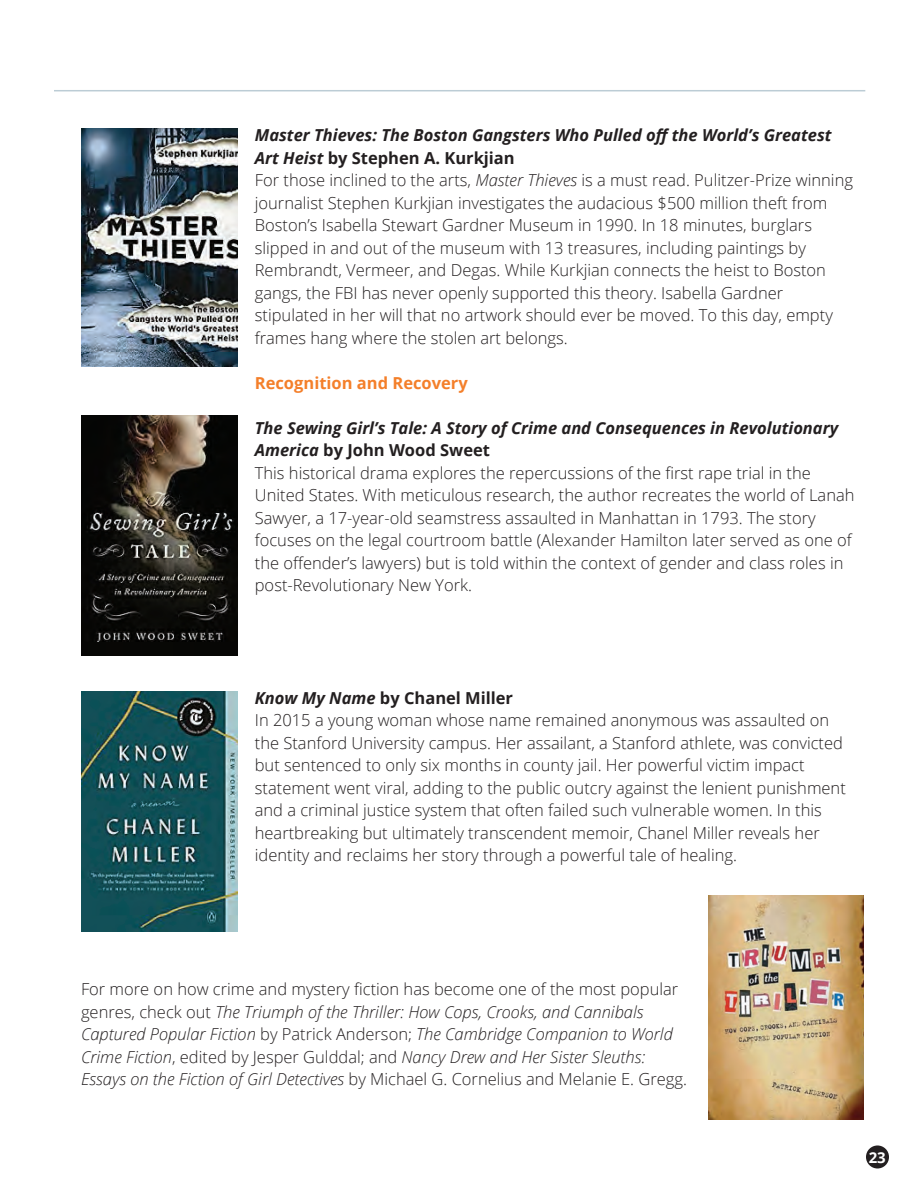
<style>
.page{position:relative;width:918px;height:1188px;background:#fff}
.page>*{position:absolute;margin:0;border:0;box-sizing:border-box;transform-origin:0 0}
.t1{font:300 16.5px/22.5px "Open Sans";color:#231f20}
.t2{font:italic 300 16.5px/22.5px "Open Sans";color:#231f20}
.t3{font:700 16.5px "Open Sans";color:#f47f2a}
.t4{font:700 15px "Open Sans";color:#fff}
.s1{font-weight:700;font-style:italic}
.s2{font-weight:700}
.s3{font-style:italic}
.s4{font-style:normal}
</style>
<div class="page">
<div style="left:866px;top:1145px;width:23px;height:23px;background:#231f20;border-radius:50%"></div>
<hr style="left:54px;top:90px;width:811px;height:1px;background:#bcccd5">
<img style="left:81px;top:415px;width:156px;height:240px">
<img style="left:81px;top:692px;width:156px;height:240px">
<img style="left:708px;top:896px;width:156px;height:223px">
<img style="left:81px;top:129px;width:156px;height:238px">
<p class="t1" style="left:255px;top:123px;width:600px"><span class="s1">Master Thieves: The Boston Gangsters Who Pulled off the World’s Greatest Art Heist</span> <span class="s2">by Stephen A. Kurkjian<br></span>For those inclined to the arts, <span class="s3">Master Thieves</span> is a must read. Pulitzer-Prize winning journalist Stephen Kurkjian investigates the audacious $500 million theft from Boston’s Isabella Stewart Gardner Museum in 1990. In 18 minutes, burglars slipped in and out of the museum with 13 treasures, including paintings by Rembrandt, Vermeer, and Degas. While Kurkjian connects the heist to Boston gangs, the FBI has never openly supported this theory. Isabella Gardner stipulated in her will that no artwork should ever be moved. To this day, empty frames hang where the stolen art belongs.</p>
<p class="t3" style="left:255px;top:371px;width:214px">Recognition and Recovery</p>
<p class="t1" style="left:255px;top:416px;width:601px"><span class="s1">The Sewing Girl’s Tale: A Story of Crime and Consequences in Revolutionary America</span> <span class="s2">by John Wood Sweet<br></span>This historical drama explores the repercussions of the first rape trial in the United States. With meticulous research, the author recreates the world of Lanah Sawyer, a 17-year-old seamstress assaulted in Manhattan in 1793. The story focuses on the legal courtroom battle (Alexander Hamilton later served as one of the offender’s lawyers) but is told within the context of gender and class roles in post-Revolutionary New York.</p>
<p class="t1" style="left:255px;top:686px;width:593px"><span class="s1">Know My Name</span> <span class="s2">by Chanel Miller<br></span>In 2015 a young woman whose name remained anonymous was assaulted on the Stanford University campus. Her assailant, a Stanford athlete, was convicted but sentenced to only six months in county jail. Her powerful victim impact statement went viral, adding to the public outcry against the lenient punishment and a criminal justice system that often failed such vulnerable women. In this heartbreaking but ultimately transcendent memoir, Chanel Miller reveals her identity and reclaims her story through a powerful tale of healing.</p>
<p class="t2" style="left:81px;top:978px;width:608px"><span class="s4">For more on how crime and mystery fiction has become one of the most popular genres, check out</span> The Triumph of the Thriller: How Cops, Crooks, and Cannibals Captured Popular Fiction <span class="s4">by Patrick Anderson;</span> The Cambridge Companion to World Crime Fiction<span class="s4">, edited by Jesper Gulddal; and</span> Nancy Drew and Her Sister Sleuths:<br>Essays on the Fiction of Girl Detectives <span class="s4">by Michael G. Cornelius and Melanie E. Gregg.</span></p>
<p class="t4" style="left:869px;top:1147px;width:19px">23</p>
</div>
